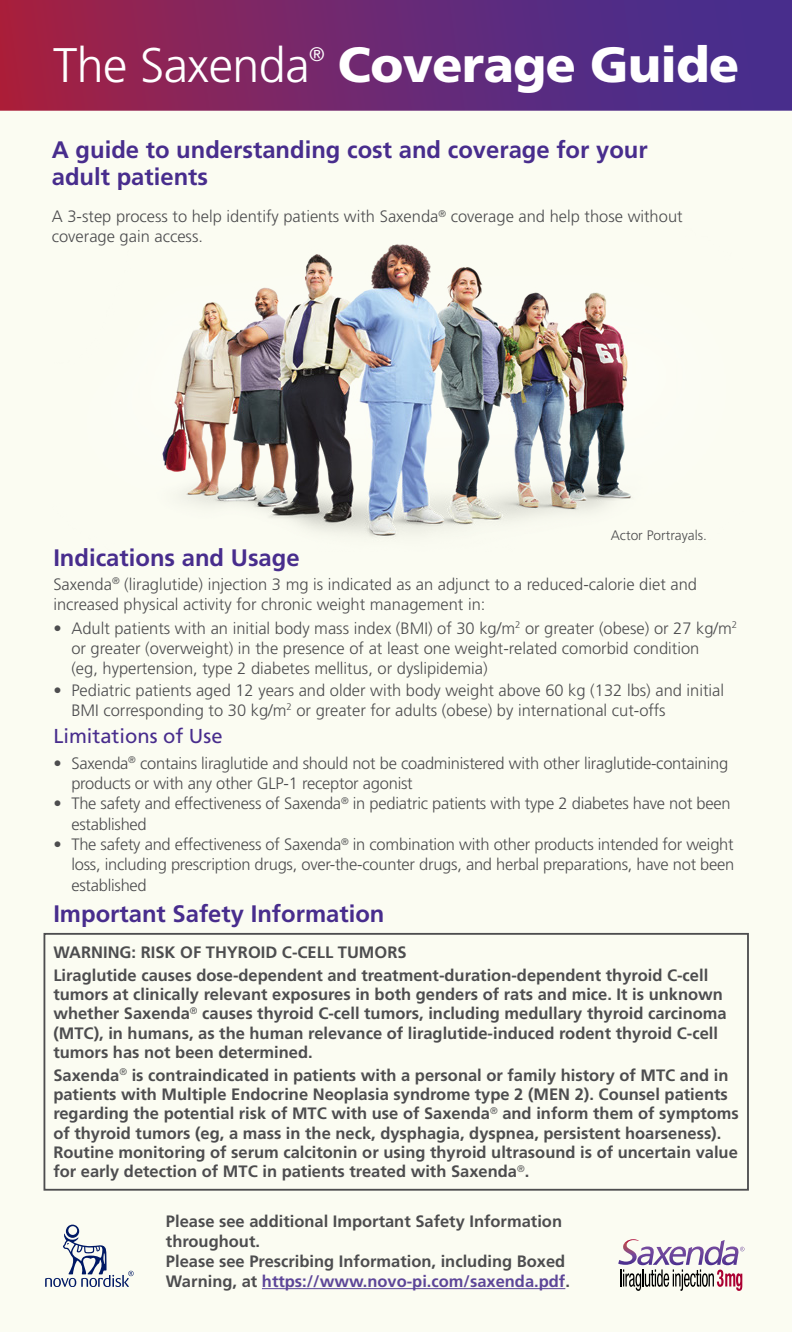
<style>
.page{position:relative;width:792px;height:1332px;background:#fbfcf2}
.page>*{position:absolute;margin:0;border:0;box-sizing:border-box;transform-origin:0 0}
.t1{font:900 49.4px "Frutiger LT Std";letter-spacing:-.01em;color:#fff}
.t2{font:300 48.6px "Frutiger LT Std";letter-spacing:-.01em;color:#fff}
.t3{font:700 23.8px/27.6px "Frutiger LT Std";color:#482d8d}
.t4{font:20.2px "Frutiger LT Std";color:#482d8d}
.t5{font:300 19.6px "Frutiger LT Std";color:#fff}
.t6{font:300 16.4px/20.2px "Frutiger LT Std";color:#4d4d4f}
.t7{font:700 16.4px/19.2px "Frutiger LT Std";color:#4d4d4f}
.t8{font:300 13.8px "Frutiger LT Std";color:#4d4d4f}
.s1{color:#5d4698}
</style>
<div class="page">
<svg style="left:0;top:0;width:792px;height:111px;background:#6f286f"></svg>
<img style="left:162px;top:244px;width:469px;height:294px">
<svg style="left:618px;top:1239px;width:127px;height:52px"></svg>
<svg style="left:45px;top:1225px;width:89px;height:62px"></svg>
<div style="left:44px;top:933px;width:705px;height:258px;border:2px solid #4d4d4f"></div>
<hr style="left:262px;top:1288px;width:303px;height:1px;background:#5d4698">
<h2 class="t2" style="left:53px;top:38px;width:258px">The Saxenda</h2>
<p class="t5" style="left:309px;top:43px;width:17px">®</p>
<h1 class="t1" style="left:338px;top:35px;width:403px">Coverage Guide</h1>
<h3 class="t3" style="left:52px;top:136px;width:597px">A guide to understanding cost and coverage for your adult patients</h3>
<p class="t6" style="left:52px;top:206px;width:632px">A 3-step process to help identify patients with Saxenda<sup>®</sup> coverage and help those without coverage gain access.</p>
<p class="t8" style="left:611px;top:528px;width:98px">Actor Portrayals.</p>
<h3 class="t3" style="left:53px;top:544px;width:248px">Indications and Usage</h3>
<p class="t6" style="left:53px;top:574px;width:645px">Saxenda<sup>®</sup> (liraglutide) injection 3 mg is indicated as an adjunct to a reduced-calorie diet and increased physical activity for chronic weight management in:</p>
<p class="t6" style="left:71px;top:618px;width:667px;text-indent:-18px">• Adult patients with an initial body mass index (BMI) of 30 kg/m<sup>2</sup> or greater (obese) or 27 kg/m<sup>2 </sup>or greater (overweight) in the presence of at least one weight-related comorbid condition<br>(eg, hypertension, type 2 diabetes mellitus, or dyslipidemia)</p>
<p class="t6" style="left:71px;top:680px;width:654px;text-indent:-18px">• Pediatric patients aged 12 years and older with body weight above 60 kg (132 lbs) and initial<br>BMI corresponding to 30 kg/m<sup>2</sup> or greater for adults (obese) by international cut-offs</p>
<p class="t4" style="left:53px;top:724px;width:171px">Limitations of Use</p>
<p class="t6" style="left:71px;top:753px;width:658px;text-indent:-18px">• Saxenda<sup>®</sup> contains liraglutide and should not be coadministered with other liraglutide-containing products or with any other GLP-1 receptor agonist</p>
<p class="t6" style="left:71px;top:794px;width:661px;text-indent:-18px">• The safety and effectiveness of Saxenda<sup>®</sup> in pediatric patients with type 2 diabetes have not been established</p>
<p class="t6" style="left:71px;top:835px;width:665px;text-align:justify;text-indent:-18px">• The safety and effectiveness of Saxenda<sup>®</sup> in combination with other products intended for weight loss, including prescription drugs, over-the-counter drugs, and herbal preparations, have not been established</p>
<h3 class="t3" style="left:53px;top:900px;width:333px">Important Safety Information</h3>
<p class="t7" style="left:53px;top:941px;width:656px;line-height:23px">WARNING: RISK OF THYROID C-CELL TUMORS<br>Liraglutide causes dose-dependent and treatment-duration-dependent thyroid C-cell</p>
<p class="t7" style="left:53px;top:985px;width:675px">tumors at clinically relevant exposures in both genders of rats and mice. It is unknown whether Saxenda<sup>®</sup> causes thyroid C-cell tumors, including medullary thyroid carcinoma (MTC), in humans, as the human relevance of liraglutide-induced rodent thyroid C-cell tumors has not been determined.</p>
<p class="t7" style="left:53px;top:1066px;width:687px">Saxenda<sup>®</sup> is contraindicated in patients with a personal or family history of MTC and in patients with Multiple Endocrine Neoplasia syndrome type 2 (MEN 2). Counsel patients regarding the potential risk of MTC with use of Saxenda<sup>®</sup> and inform them of symptoms of thyroid tumors (eg, a mass in the neck, dysphagia, dyspnea, persistent hoarseness).<br>Routine monitoring of serum calcitonin or using thyroid ultrasound is of uncertain value for early detection of MTC in patients treated with Saxenda<sup>®</sup>.</p>
<p class="t7" style="left:166px;top:1211px;width:406px;line-height:20.2px">Please see additional Important Safety Information throughout.<br>Please see Prescribing Information, including Boxed Warning, at <span class="s1">https://www.novo-pi.com/saxenda.pdf</span>.</p>
</div>
